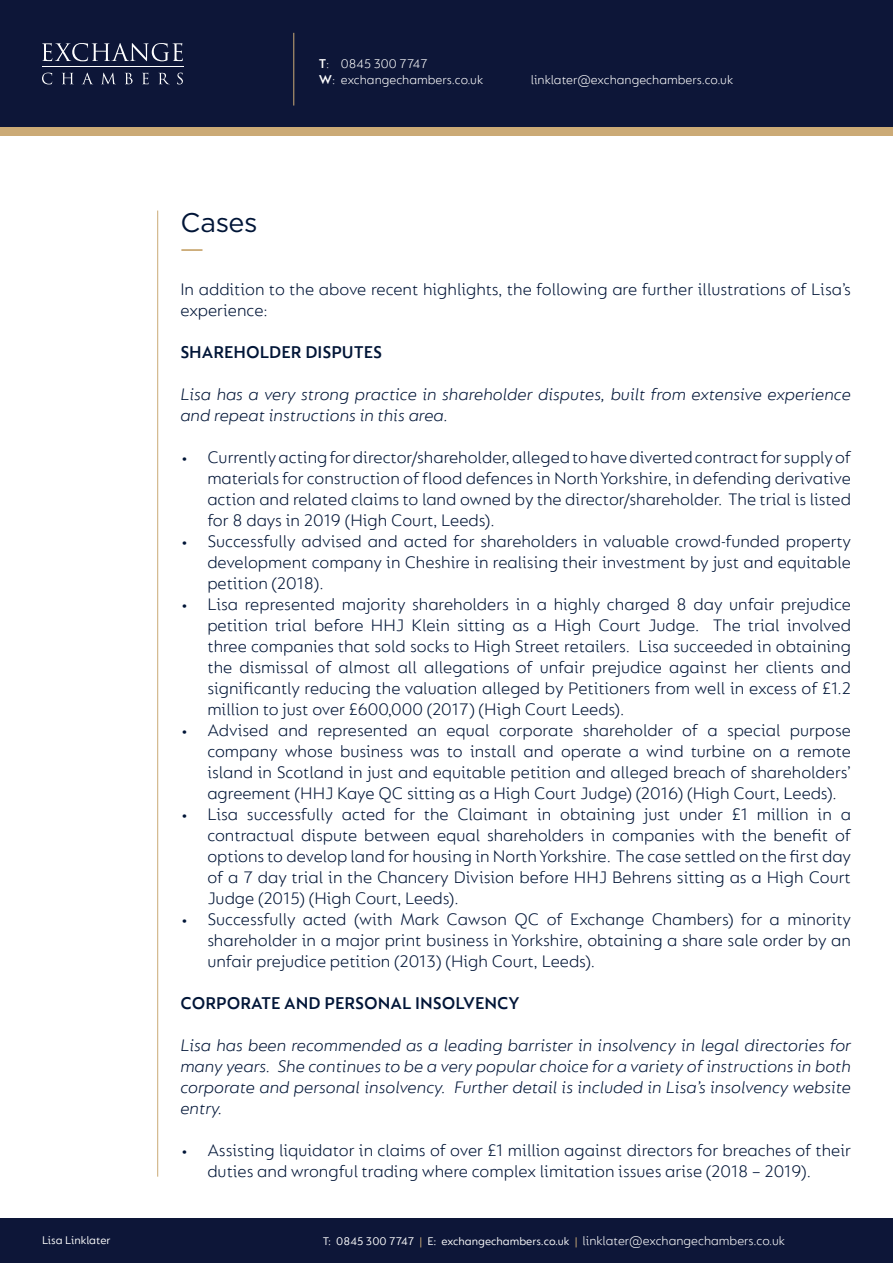
<style>
.page{position:relative;width:893px;height:1263px;background:#fff}
.page>*{position:absolute;margin:0;border:0;box-sizing:border-box;transform-origin:0 0}
.t1{font:27px "Gotham";letter-spacing:-.015em;color:#001537}
.t2{font:300 18px/21px "FS Lucas";color:#001537;text-align:justify}
.t3{font:italic 300 18px/21px "FS Lucas";color:#001537}
.t4{font:600 18px "FS Lucas";color:#001537}
.t5{font:300 13.5px/16.2px "FS Lucas";color:#fff}
.t6{font:12px "FS Lucas";color:#fff}
.s1{font-weight:600}
.s2{color:#cbaa76}
</style>
<div class="page">
<div style="left:0;top:64px;width:893px;height:72px;background:#cbaa76"></div>
<div style="left:0;top:0;width:893px;height:127px;background:#0d1638"></div>
<div style="left:0;top:1219px;width:893px;height:44px;background:#0d1638"></div>
<hr style="left:42px;top:67px;width:142px;height:1px;background:#fff">
<svg style="left:42px;top:43px;width:141px;height:18px"></svg>
<svg style="left:42px;top:73px;width:10px;height:11px"></svg>
<svg style="left:62px;top:73px;width:11px;height:11px"></svg>
<svg style="left:82px;top:73px;width:11px;height:11px"></svg>
<svg style="left:102px;top:73px;width:13px;height:11px"></svg>
<svg style="left:125px;top:73px;width:8px;height:11px"></svg>
<svg style="left:142px;top:73px;width:7px;height:11px"></svg>
<svg style="left:159px;top:73px;width:10px;height:11px"></svg>
<svg style="left:177px;top:73px;width:6px;height:11px"></svg>
<hr style="left:293px;top:33px;width:1px;height:73px;background:#cbaa76">
<hr style="left:157px;top:211px;width:1px;height:966px;background:#cbaa76">
<hr style="left:181px;top:249px;width:21px;height:2px;background:#cbaa76">
<p class="t1" style="left:180px;top:205px;width:79px">Cases</p>
<p class="t5" style="left:319px;top:55px;width:166px"><span class="s1">T</span>: 0845 300 7747<br><span class="s1">W</span>: exchangechambers.co.uk</p>
<p class="t5" style="left:531px;top:71px;width:204px">linklater@exchangechambers.co.uk</p>
<p class="t2" style="left:180px;top:278px;width:672px">In addition to the above recent highlights, the following are further illustrations of Lisa’s experience:</p>
<p class="t4" style="left:180px;top:341px;width:203px">SHAREHOLDER DISPUTES</p>
<p class="t3" style="left:180px;top:383px;width:672px">Lisa has a very strong practice in shareholder disputes, built from extensive experience and repeat instructions in this area.</p>
<p class="t2" style="left:207px;top:446px;width:645px;text-indent:-27px">• Currently acting for director/shareholder, alleged to have diverted contract for supply of materials for construction of flood defences in North Yorkshire, in defending derivative action and related claims to land owned by the director/shareholder. The trial is listed for 8 days in 2019 (High Court, Leeds).</p>
<p class="t2" style="left:207px;top:530px;width:645px;text-indent:-27px">• Successfully advised and acted for shareholders in valuable crowd-funded property development company in Cheshire in realising their investment by just and equitable petition (2018).</p>
<p class="t2" style="left:207px;top:593px;width:645px;text-indent:-27px">• Lisa represented majority shareholders in a highly charged 8 day unfair prejudice petition trial before HHJ Klein sitting as a High Court Judge. The trial involved three companies that sold socks to High Street retailers. Lisa succeeded in obtaining the dismissal of almost all allegations of unfair prejudice against her clients and significantly reducing the valuation alleged by Petitioners from well in excess of £1.2 million to just over £600,000 (2017) (High Court Leeds).</p>
<p class="t2" style="left:207px;top:719px;width:646px;text-indent:-27px">• Advised and represented an equal corporate shareholder of a special purpose company whose business was to install and operate a wind turbine on a remote island in Scotland in just and equitable petition and alleged breach of shareholders’ agreement (HHJ Kaye QC sitting as a High Court Judge) (2016) (High Court, Leeds).</p>
<p class="t2" style="left:207px;top:803px;width:645px;text-indent:-27px">• Lisa successfully acted for the Claimant in obtaining just under £1 million in a contractual dispute between equal shareholders in companies with the benefit of options to develop land for housing in North Yorkshire. The case settled on the first day of a 7 day trial in the Chancery Division before HHJ Behrens sitting as a High Court Judge (2015) (High Court, Leeds).</p>
<p class="t2" style="left:207px;top:908px;width:645px;text-indent:-27px">• Successfully acted (with Mark Cawson QC of Exchange Chambers) for a minority shareholder in a major print business in Yorkshire, obtaining a share sale order by an unfair prejudice petition (2013) (High Court, Leeds).</p>
<p class="t4" style="left:180px;top:992px;width:341px">CORPORATE AND PERSONAL INSOLVENCY</p>
<p class="t3" style="left:180px;top:1034px;width:672px;text-align:justify">Lisa has been recommended as a leading barrister in insolvency in legal directories for many years. She continues to be a very popular choice for a variety of instructions in both corporate and personal insolvency. Further detail is included in Lisa’s insolvency website entry.</p>
<p class="t2" style="left:207px;top:1139px;width:645px;text-indent:-27px">• Assisting liquidator in claims of over £1 million against directors for breaches of their duties and wrongful trading where complex limitation issues arise (2018 – 2019).</p>
<p class="t5" style="left:583px;top:1233px;width:204px">linklater@exchangechambers.co.uk</p>
<p class="t6" style="left:42px;top:1233px;width:70px">Lisa Linklater</p>
<p class="t6" style="left:323px;top:1235px;width:256px">T: 0845 300 7747 <span class="s2">|</span> E: exchangechambers.co.uk <span class="s2">|</span></p>
</div>
